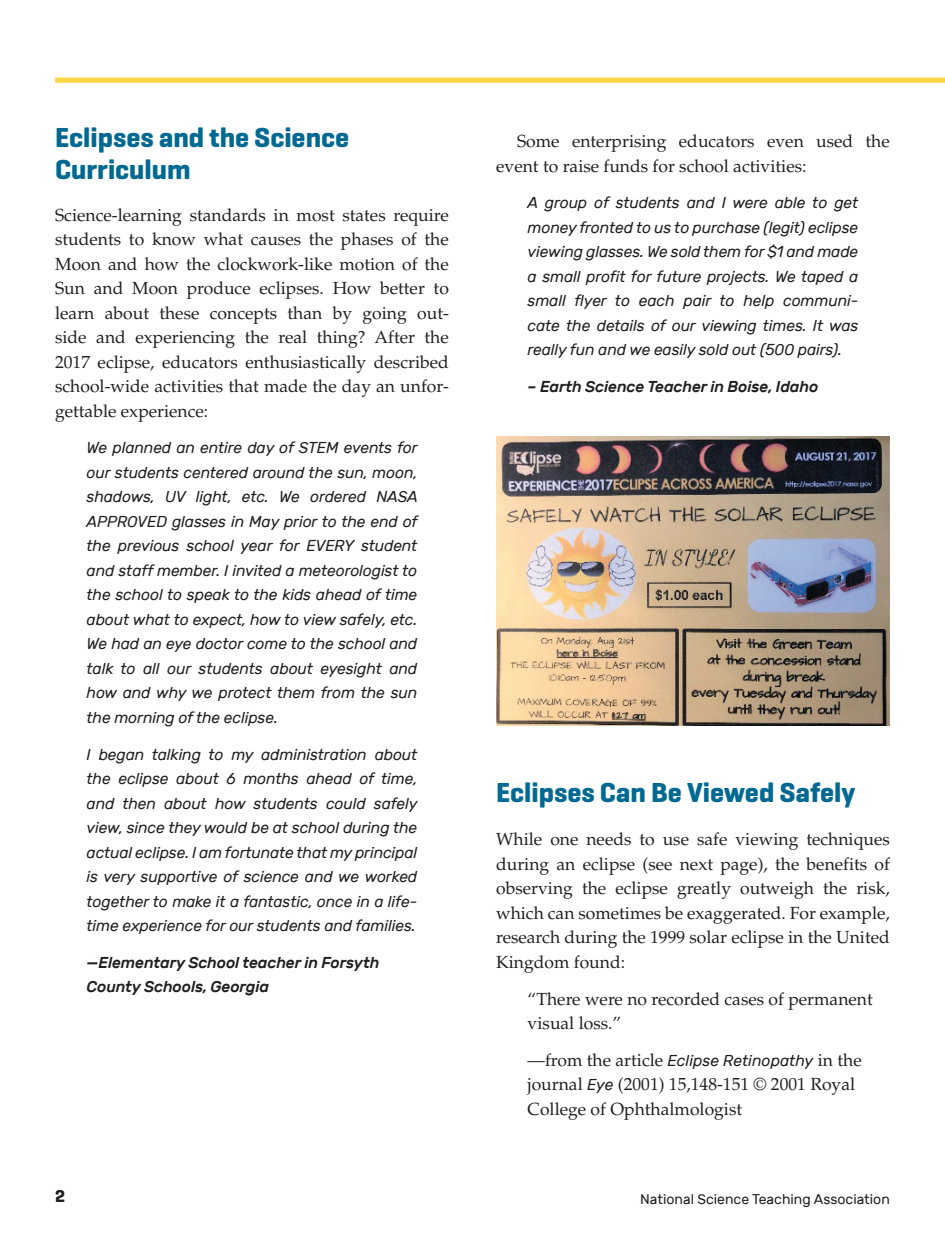
<style>
.page{position:relative;width:945px;height:1260px;background:#fff}
.page>*{position:absolute;margin:0;border:0;box-sizing:border-box;transform-origin:0 0}
.t1{font:700 28px/31.5px "Geogrotesque";color:#006991}
.t2{font:17.5px/24.5px "Palatino LT Std";color:#231f20}
.t3{font:700 17.5px "Geogrotesque";color:#231f20}
.t4{font:italic 15.75px/24.5px "Rubik";letter-spacing:-.01em;color:#231f20;text-align:justify}
.t5{font:italic 500 15.75px/24.5px "Rubik";letter-spacing:-.01em;color:#231f20}
.t6{font:14px "Rubik";color:#231f20}
.s1{font-family:"Rubik";font-style:italic;font-size:15.75px}
</style>
<div class="page">
<div style="left:55px;top:78px;width:890px;height:5px;background:#ffd648"></div>
<img style="left:496px;top:436px;width:394px;height:290px">
<h1 class="t1" style="left:55px;top:122px;width:296px">Eclipses and the Science<br>Curriculum</h1>
<p class="t2" style="left:55px;top:203px;width:395px;text-align:justify">Science-learning standards in most states require students to know what causes the phases of the Moon and how the clockwork-like motion of the Sun and Moon produce eclipses. How better to learn about these concepts than by going out&shy;side and experiencing the real thing? After the 2017 eclipse, educators enthusiastically described school-wide activities that made the day an unfor&shy;gettable experience:</p>
<p class="t4" style="left:87px;top:436px;width:333px">We planned an entire day of STEM events for our students centered around the sun, moon, shadows, UV light, etc. We ordered NASA APPROVED glasses in May prior to the end of the previous school year for EVERY student and staff member. I invited a meteorologist to the school to speak to the kids ahead of time about what to expect, how to view safely, etc.<br>We had an eye doctor come to the school and talk to all our students about eyesight and how and why we protect them from the sun the morning of the eclipse.</p>
<p class="t4" style="left:87px;top:742px;width:333px">I began talking to my administration about the eclipse about 6 months ahead of time, and then about how students could safely view, since they would be at school during the actual eclipse. I am fortunate that my principal is very supportive of science and we worked together to make it a fantastic, once in a life&shy;time experience for our students and families.</p>
<p class="t5" style="left:87px;top:950px;width:294px">—Elementary School teacher in Forsyth<br>County Schools, Georgia</p>
<p class="t2" style="left:496px;top:129px;width:395px;text-indent:21px">Some enterprising educators even used the event to raise funds for school activities:</p>
<p class="t4" style="left:528px;top:191px;width:332px">A group of students and I were able to get money fronted to us to purchase (legit) eclipse viewing glasses. We sold them for $1 and made a small profit for future projects. We taped a small flyer to each pair to help communi&shy;cate the details of our viewing times. It was really fun and we easily sold out (500 pairs).</p>
<p class="t5" style="left:528px;top:375px;width:292px">– Earth Science Teacher in Boise, Idaho</p>
<h1 class="t1" style="left:496px;top:776px;width:361px">Eclipses Can Be Viewed Safely</h1>
<p class="t2" style="left:496px;top:827px;width:395px;text-align:justify">While one needs to use safe viewing techniques during an eclipse (see next page), the benefits of observing the eclipse greatly outweigh the risk, which can sometimes be exaggerated. For example, research during the 1999 solar eclipse in the United Kingdom found:</p>
<p class="t2" style="left:528px;top:987px;width:347px">“There were no recorded cases of permanent visual loss.”</p>
<p class="t2" style="left:528px;top:1048px;width:336px">—from the article <span class="s1">Eclipse Retinopathy</span> in the journal <span class="s1">Eye</span> (2001) 15,148-151 © 2001 Royal<br>College of Ophthalmologist</p>
<p class="t3" style="left:55px;top:1185px;width:11px">2</p>
<p class="t6" style="left:640px;top:1191px;width:251px">National Science Teaching Association</p>
</div>
